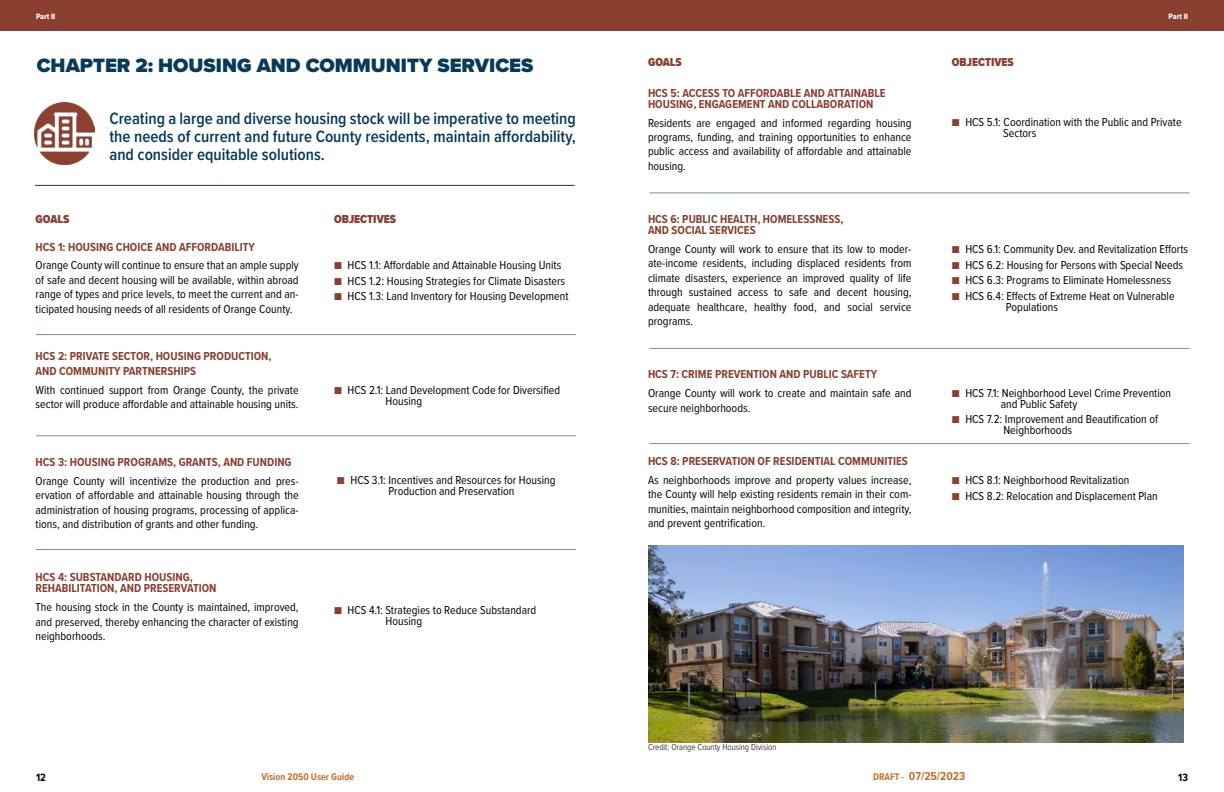
<style>
.page{position:relative;width:1224px;height:792px;background:#fff}
.page>*{position:absolute;margin:0;border:0;box-sizing:border-box;transform-origin:0 0}
.t1{font:900 20px "Proxima Nova";color:#073b59}
.t2{font:600 17px/18px "Proxima Nova Cond";color:#073b59;text-align:justify}
.t3{font:12px/14.4px "Proxima Nova Cond";color:#000}
.t4{font:700 12px/11px "Proxima Nova Cond";color:#8a3f31}
.t5{font:900 12px "Proxima Nova Cond";color:#8a3f31}
.t6{font:700 12px "Proxima Nova Cond";color:#c2702e}
.t7{font:700 11px "Proxima Nova Cond";color:#000}
.t8{font:700 10px "Proxima Nova Cond";color:#c2702e}
.t9{font:300 9px "Proxima Nova Cond";color:#000}
.t10{font:8px "Proxima Nova Cond Extrabld";color:#fff}
.s1{font-family:"Proxima Nova";color:#8a3f31}
.s2{font-size:10px}
</style>
<div class="page">
<div style="left:0;top:0;width:612px;height:31px;background:#8a3f31"></div>
<div style="left:612px;top:0;width:612px;height:31px;background:#8a3f31"></div>
<img style="left:648px;top:546px;width:536px;height:196px">
<img style="left:35px;top:102px;width:60px;height:62px">
<hr style="left:35px;top:185px;width:540px;height:1px;background:#073b59">
<hr style="left:36px;top:334px;width:540px;height:1px;background:#7491a2">
<hr style="left:36px;top:436px;width:540px;height:1px;background:#7491a2">
<hr style="left:649px;top:193px;width:540px;height:1px;background:#7491a2">
<hr style="left:649px;top:348px;width:540px;height:1px;background:#7491a2">
<hr style="left:649px;top:443px;width:540px;height:1px;background:#7491a2">
<hr style="left:36px;top:549px;width:540px;height:1px;background:#7491a2">
<p class="t10" style="left:36px;top:10px;width:21px">Part II</p>
<p class="t10" style="left:1169px;top:10px;width:21px">Part II</p>
<h1 class="t1" style="left:37px;top:50px;width:498px">CHAPTER 2: HOUSING AND COMMUNITY SERVICES</h1>
<h2 class="t2" style="left:109px;top:109px;width:468px">Creating a large and diverse housing stock will be imperative to meeting the needs of current and future County residents, maintain affordability, and consider equitable solutions.</h2>
<p class="t5" style="left:36px;top:210px;width:35px">GOALS</p>
<p class="t4" style="left:36px;top:241px;width:221px">HCS 1: HOUSING CHOICE AND AFFORDABILITY</p>
<p class="t3" style="left:36px;top:258px;width:265px;text-align:justify">Orange County will continue to ensure that an ample supply of safe and decent housing will be available, within abroad range of types and price levels, to meet the current and an&shy;ticipated housing needs of all residents of Orange County.</p>
<p class="t4" style="left:36px;top:349px;width:238px;line-height:14.4px">HCS 2: PRIVATE SECTOR, HOUSING PRODUCTION,<br>AND COMMUNITY PARTNERSHIPS</p>
<p class="t3" style="left:36px;top:382px;width:265px">With continued support from Orange County, the private sector will produce affordable and attainable housing units.</p>
<p class="t4" style="left:36px;top:456px;width:258px">HCS 3: HOUSING PROGRAMS, GRANTS, AND FUNDING</p>
<p class="t3" style="left:36px;top:473px;width:265px;text-align:justify">Orange County will incentivize the production and pres&shy;ervation of affordable and attainable housing through the administration of housing programs, processing of applica&shy;tions, and distribution of grants and other funding.</p>
<p class="t4" style="left:36px;top:572px;width:182px">HCS 4: SUBSTANDARD HOUSING,<br>REHABILITATION, AND PRESERVATION</p>
<p class="t3" style="left:36px;top:600px;width:265px;text-align:justify">The housing stock in the County is maintained, improved, and preserved, thereby enhancing the character of existing neighborhoods.</p>
<p class="t5" style="left:334px;top:210px;width:64px">OBJECTIVES</p>
<p class="t3" style="left:334px;top:257px;width:229px"><span class="s1">■</span> HCS 1.1: Affordable and Attainable Housing Units</p>
<p class="t3" style="left:334px;top:273px;width:233px"><span class="s1">■</span> HCS 1.2: Housing Strategies for Climate Disasters</p>
<p class="t3" style="left:334px;top:288px;width:236px"><span class="s1">■</span> HCS 1.3: Land Inventory for Housing Development</p>
<p class="t3" style="left:386px;top:384px;width:176px;line-height:11px;text-indent:-51px"><span class="s1">■</span> HCS 2.1: Land Development Code for Diversified<br>Housing</p>
<p class="t3" style="left:388px;top:474px;width:169px;line-height:11px;text-indent:-51px"><span class="s1">■</span> HCS 3.1: Incentives and Resources for Housing<br>Production and Preservation</p>
<p class="t3" style="left:386px;top:604px;width:152px;line-height:11px;text-indent:-51px"><span class="s1">■</span> HCS 4.1: Strategies to Reduce Substandard<br>Housing</p>
<p class="t5" style="left:648px;top:53px;width:35px">GOALS</p>
<p class="t4" style="left:648px;top:87px;width:239px">HCS 5: ACCESS TO AFFORDABLE AND ATTAINABLE<br>HOUSING, ENGAGEMENT AND COLLABORATION</p>
<p class="t3" style="left:648px;top:115px;width:265px;text-align:justify">Residents are engaged and informed regarding housing programs, funding, and training opportunities to enhance public access and availability of affordable and attainable housing.</p>
<p class="t4" style="left:648px;top:213px;width:197px">HCS 6: PUBLIC HEALTH, HOMELESSNESS,<br>AND SOCIAL SERVICES</p>
<p class="t3" style="left:648px;top:241px;width:265px;text-align:justify">Orange County will work to ensure that its low to moder&shy;ate-income residents, including displaced residents from climate disasters, experience an improved quality of life through sustained access to safe and decent housing, adequate healthcare, healthy food, and social service programs.</p>
<p class="t4" style="left:648px;top:368px;width:231px">HCS 7: CRIME PREVENTION AND PUBLIC SAFETY</p>
<p class="t3" style="left:648px;top:385px;width:265px">Orange County will work to create and maintain safe and secure neighborhoods.</p>
<p class="t4" style="left:648px;top:455px;width:261px">HCS 8: PRESERVATION OF RESIDENTIAL COMMUNITIES</p>
<p class="t3" style="left:648px;top:472px;width:265px;text-align:justify">As neighborhoods improve and property values increase, the County will help existing residents remain in their com&shy;munities, maintain neighborhood composition and integrity, and prevent gentrification.</p>
<p class="t5" style="left:952px;top:53px;width:64px">OBJECTIVES</p>
<p class="t3" style="left:1003px;top:116px;width:180px;line-height:11px;text-indent:-51px"><span class="s1">■</span> HCS 5.1: Coordination with the Public and Private<br>Sectors</p>
<p class="t3" style="left:952px;top:241px;width:238px"><span class="s1">■</span> HCS 6.1: Community Dev. and Revitalization Efforts</p>
<p class="t3" style="left:952px;top:257px;width:233px"><span class="s1">■</span> HCS 6.2: Housing for Persons with Special Needs</p>
<p class="t3" style="left:952px;top:272px;width:221px"><span class="s1">■</span> HCS 6.3: Programs to Eliminate Homelessness</p>
<p class="t3" style="left:1006px;top:290px;width:170px;line-height:11px;text-indent:-54px"><span class="s1">■</span> HCS 6.4: Effects of Extreme Heat on Vulnerable<br>Populations</p>
<p class="t3" style="left:1001px;top:387px;width:172px;line-height:11px;text-indent:-49px"><span class="s1">■</span> HCS 7.1: Neighborhood Level Crime Prevention and Public Safety</p>
<p class="t3" style="left:1003px;top:413px;width:156px;line-height:11px;text-indent:-52px"><span class="s1">■</span> HCS 7.2: Improvement and Beautification of<br>Neighborhoods</p>
<p class="t3" style="left:952px;top:472px;width:179px"><span class="s1">■</span> HCS 8.1: Neighborhood Revitalization</p>
<p class="t3" style="left:952px;top:488px;width:207px"><span class="s1">■</span> HCS 8.2: Relocation and Displacement Plan</p>
<p class="t9" style="left:648px;top:741px;width:130px">Credit: Orange County Housing Division</p>
<p class="t7" style="left:36px;top:769px;width:11px">12</p>
<p class="t8" style="left:261px;top:770px;width:94px">Vision 2050 User Guide</p>
<p class="t6" style="left:873px;top:768px;width:94px"><span class="s2">DRAFT -</span> 07/25/2023</p>
<p class="t7" style="left:1178px;top:769px;width:11px">13</p>
</div>
